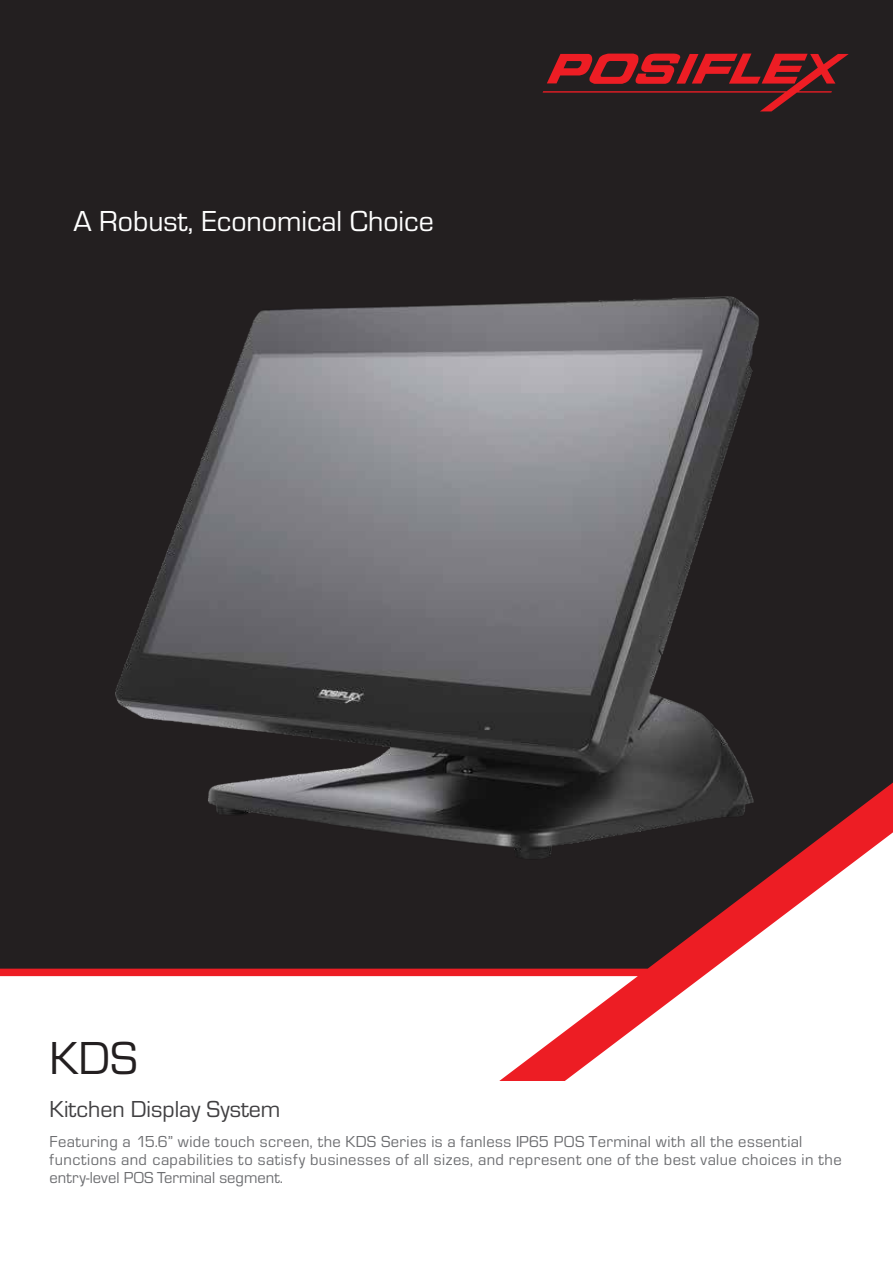
<style>
.page{position:relative;width:893px;height:1263px;background:#fff}
.page>*{position:absolute;margin:0;border:0;box-sizing:border-box;transform-origin:0 0}
.t1{font:48px "Eurostile";color:#231f20}
.t2{font:30px "Eurostile";color:#fff}
.t3{font:24px "Eurostile";color:#414042}
.t4{font:16.5px/18px "Eurostile";letter-spacing:.025em;color:#6d6e71}
</style>
<div class="page">
<div style="left:0;top:0;width:893px;height:782px;background:#231f20"></div>
<svg style="left:543px;top:54px;width:306px;height:57px;background:#631e21"></svg>
<svg style="left:0;top:782px;width:893px;height:299px"></svg>
<img style="left:114px;top:255px;width:673px;height:624px">
<h2 class="t2" style="left:73px;top:201px;width:362px">A Robust, Economical Choice</h2>
<h1 class="t1" style="left:50px;top:1025px;width:90px">KDS</h1>
<h3 class="t3" style="left:50px;top:1093px;width:232px">Kitchen Display System</h3>
<p class="t4" style="left:50px;top:1132px;width:793px">Featuring a 15.6” wide touch screen, the KDS Series is a fanless IP65 POS Terminal with all the essential functions and capabilities to satisfy businesses of all sizes, and represent one of the best value choices in the entry-level POS Terminal segment.</p>
</div>
